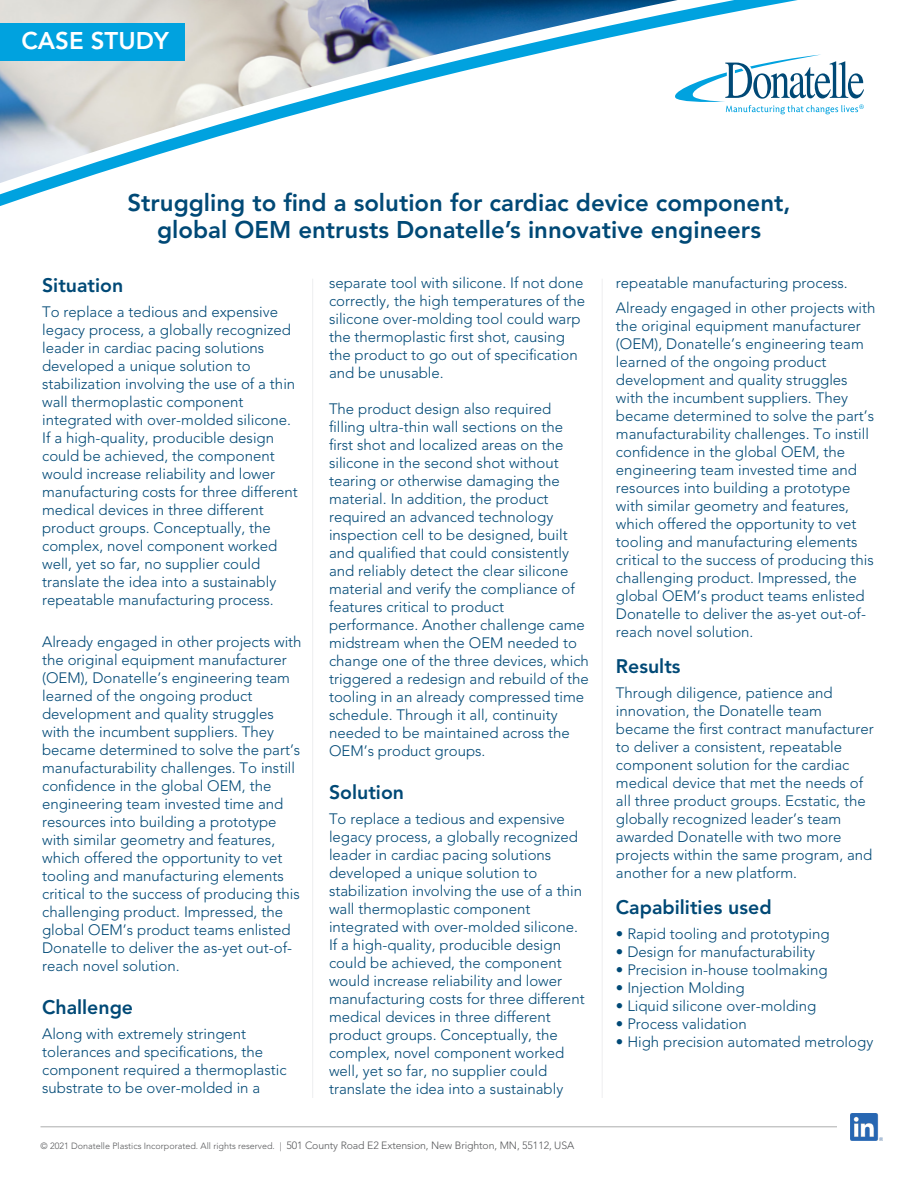
<style>
.page{position:relative;width:918px;height:1188px;background:#fff}
.page>*{position:absolute;margin:0;border:0;box-sizing:border-box;transform-origin:0 0}
.t1{font:800 24px "Avenir LT Std";color:#004976}
.t2{font:800 24px "Avenir LT Std";color:#fff}
.t3{font:800 19.5px "Avenir LT Std";color:#004976}
.t4{font:300 15px/18px "Avenir LT Std";color:#004976}
.t5{font:300 9px "Avenir LT Std";color:#57585a}
.s1{font-size:10.5px}
</style>
<div class="page">
<svg style="left:0;top:0;width:829px;height:206px"></svg>
<img style="left:0;top:0;width:678px;height:183px">
<svg style="left:671px;top:54px;width:193px;height:60px"></svg>
<div style="left:0;top:23px;width:185px;height:38px;background:#00a2df"></div>
<hr style="left:40px;top:1126px;width:797px;height:1px;background:#57585a">
<hr style="left:312px;top:279px;width:1px;height:819px;background:#dcdddf">
<hr style="left:602px;top:279px;width:1px;height:819px;background:#dcdddf">
<img style="left:850px;top:1114px;width:32px;height:27px">
<p class="t2" style="left:21px;top:27px;width:149px">CASE STUDY</p>
<p class="t1" style="left:127px;top:188px;width:665px">Struggling to find a solution for cardiac device component,</p>
<p class="t1" style="left:157px;top:215px;width:605px">global OEM entrusts Donatelle’s innovative engineers</p>
<p class="t3" style="left:42px;top:273px;width:83px">Situation</p>
<p class="t4" style="left:42px;top:302px;width:257px">To replace a tedious and expensive legacy process, a globally recognized leader in cardiac pacing solutions developed a unique solution to stabilization involving the use of a thin wall thermoplastic component integrated with over-molded silicone.<br>If a high-quality, producible design could be achieved, the component would increase reliability and lower manufacturing costs for three different medical devices in three different product groups. Conceptually, the complex, novel component worked well, yet so far, no supplier could translate the idea into a sustainably repeatable manufacturing process.</p>
<p class="t4" style="left:42px;top:633px;width:261px">Already engaged in other projects with the original equipment manufacturer (OEM), Donatelle’s engineering team learned of the ongoing product development and quality struggles with the incumbent suppliers. They became determined to solve the part’s manufacturability challenges. To instill confidence in the global OEM, the engineering team invested time and resources into building a prototype with similar geometry and features, which offered the opportunity to vet tooling and manufacturing elements critical to the success of producing this challenging product. Impressed, the global OEM’s product teams enlisted Donatelle to deliver the as-yet out-of&shy;reach novel solution.</p>
<p class="t3" style="left:42px;top:996px;width:93px">Challenge</p>
<p class="t4" style="left:42px;top:1025px;width:246px">Along with extremely stringent tolerances and specifications, the component required a thermoplastic substrate to be over-molded in a</p>
<p class="t4" style="left:329px;top:274px;width:258px">separate tool with silicone. If not done correctly, the high temperatures of the silicone over-molding tool could warp the thermoplastic first shot, causing the product to go out of specification and be unusable.</p>
<p class="t4" style="left:329px;top:400px;width:261px">The product design also required filling ultra-thin wall sections on the first shot and localized areas on the silicone in the second shot without tearing or otherwise damaging the material. In addition, the product required an advanced technology inspection cell to be designed, built and qualified that could consistently and reliably detect the clear silicone material and verify the compliance of features critical to product performance. Another challenge came midstream when the OEM needed to change one of the three devices, which triggered a redesign and rebuild of the tooling in an already compressed time schedule. Through it all, continuity needed to be maintained across the OEM’s product groups.</p>
<p class="t3" style="left:329px;top:781px;width:77px">Solution</p>
<p class="t4" style="left:329px;top:810px;width:257px">To replace a tedious and expensive legacy process, a globally recognized leader in cardiac pacing solutions developed a unique solution to stabilization involving the use of a thin wall thermoplastic component integrated with over-molded silicone.<br>If a high-quality, producible design could be achieved, the component would increase reliability and lower manufacturing costs for three different medical devices in three different product groups. Conceptually, the complex, novel component worked well, yet so far, no supplier could translate the idea into a sustainably</p>
<p class="t5" style="left:40px;top:1141px;width:535px">© 2021 Donatelle Plastics Incorporated. All rights reserved. | <span class="s1">501 County Road E2 Extension, New Brighton, MN, 55112, USA</span></p>
<p class="t4" style="left:616px;top:274px;width:233px">repeatable manufacturing process.</p>
<p class="t4" style="left:616px;top:299px;width:261px">Already engaged in other projects with the original equipment manufacturer (OEM), Donatelle’s engineering team learned of the ongoing product development and quality struggles with the incumbent suppliers. They became determined to solve the part’s manufacturability challenges. To instill confidence in the global OEM, the engineering team invested time and resources into building a prototype with similar geometry and features, which offered the opportunity to vet tooling and manufacturing elements critical to the success of producing this challenging product. Impressed, the global OEM’s product teams enlisted Donatelle to deliver the as-yet out-of&shy;reach novel solution.</p>
<p class="t3" style="left:616px;top:655px;width:66px">Results</p>
<p class="t4" style="left:616px;top:684px;width:259px">Through diligence, patience and innovation, the Donatelle team became the first contract manufacturer to deliver a consistent, repeatable component solution for the cardiac medical device that met the needs of all three product groups. Ecstatic, the globally recognized leader’s team awarded Donatelle with two more projects within the same program, and another for a new platform.</p>
<p class="t3" style="left:616px;top:896px;width:157px">Capabilities used</p>
<p class="t4" style="left:616px;top:924px;width:215px">• Rapid tooling and prototyping</p>
<p class="t4" style="left:616px;top:942px;width:201px">• Design for manufacturability</p>
<p class="t4" style="left:616px;top:960px;width:213px">• Precision in-house toolmaking</p>
<p class="t4" style="left:616px;top:978px;width:130px">• Injection Molding</p>
<p class="t4" style="left:616px;top:996px;width:202px">• Liquid silicone over-molding</p>
<p class="t4" style="left:616px;top:1014px;width:132px">• Process validation</p>
<p class="t4" style="left:616px;top:1032px;width:259px">• High precision automated metrology</p>
</div>
